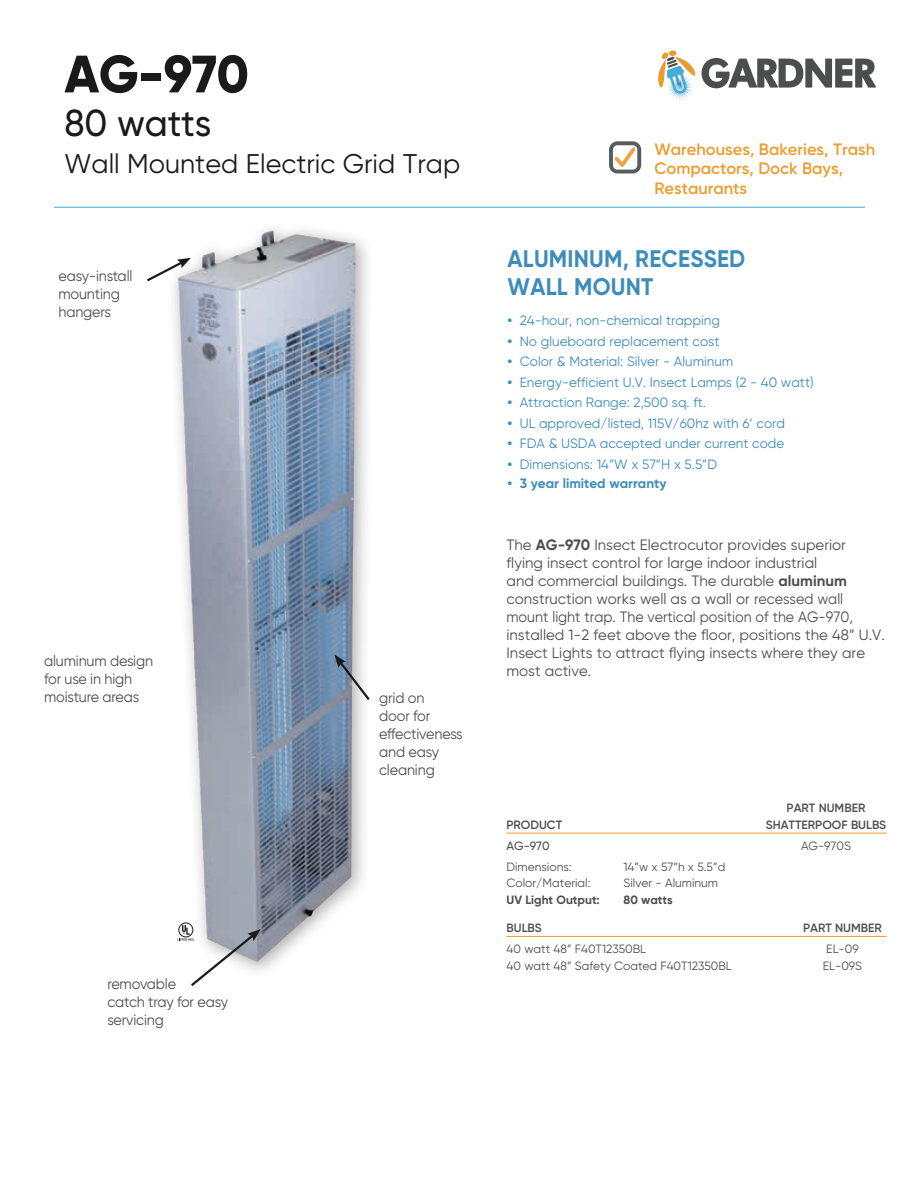
<style>
.page{position:relative;width:918px;height:1188px;background:#fff}
.page>*{position:absolute;margin:0;border:0;box-sizing:border-box;transform-origin:0 0}
.t1{font:800 52.5px "Gilroy";color:#1a1a1a}
.t2{font:500 37.5px "Gilroy";letter-spacing:-.005em;color:#1a1a1a}
.t3{font:27px "Gilroy";color:#1a1a1a}
.t4{font:700 24px/28.8px "Gilroy";letter-spacing:.01em;color:#3d8dba;scale:.94 1}
.t5{font:600 16.5px/19.8px "Gilroy";color:#ec9c2f}
.t6{font:15px/18px "Gilroy";color:#4c4e4d}
.t7{font:15px/18px "Gilroy";color:#4c4e4d;scale:.96 1}
.t8{font:13.5px "Gilroy";color:#3d8dba}
.t9{font:700 13.5px "Gilroy";color:#3d8dba}
.t10{font:12px "Gilroy";color:#4c4e4d}
.t11{font:600 12px "Gilroy";color:#4c4e4d}
.t12{font:700 12px "Gilroy";color:#4c4e4d}
.t13{font:500 12px "Gilroy";color:#4c4e4d}
.s1{font-weight:700}
</style>
<div class="page">
<div style="left:166px;top:219px;width:208px;height:761px;background:#1a1a1a;opacity:.35"></div>
<img style="left:177px;top:230px;width:179px;height:732px">
<svg style="left:334px;top:654px;width:38px;height:49px"></svg>
<svg style="left:147px;top:258px;width:44px;height:25px"></svg>
<hr style="left:54px;top:207px;width:811px;height:1px;background:#45acd5">
<svg style="left:658px;top:52px;width:218px;height:49px"></svg>
<div style="left:178px;top:923px;width:15px;height:14px;border:1px solid #1a1a1a;border-radius:50%"></div>
<svg style="left:177px;top:925px;width:84px;height:61px"></svg>
<svg style="left:609px;top:141px;width:32px;height:33px"></svg>
<hr style="left:507px;top:833px;width:380px;height:1px;background:#ec9c2f">
<hr style="left:507px;top:936px;width:380px;height:1px;background:#ec9c2f">
<h1 class="t1" style="left:64px;top:41px;width:186px">AG-970</h1>
<h2 class="t2" style="left:64px;top:100px;width:149px">80 watts</h2>
<h3 class="t3" style="left:64px;top:147px;width:397px">Wall Mounted Electric Grid Trap</h3>
<p class="t7" style="left:58px;top:267px;width:79px">easy-install mounting hangers</p>
<p class="t7" style="left:44px;top:652px;width:115px">aluminum design for use in high moisture areas</p>
<p class="t7" style="left:107px;top:975px;width:127px">removable<br>catch tray for easy servicing</p>
<p class="t7" style="left:379px;top:689px;width:89px">grid on<br>door for effectiveness and easy cleaning</p>
<p class="t5" style="left:654px;top:139px;width:222px">Warehouses, Bakeries, Trash<br>Compactors, Dock Bays,<br>Restaurants</p>
<h3 class="t4" style="left:508px;top:244px;width:254px">ALUMINUM, RECESSED<br>WALL MOUNT</h3>
<p class="t8" style="left:508px;top:312px;width:214px"><span class="s1">•</span> 24-hour, non-chemical trapping</p>
<p class="t8" style="left:508px;top:333px;width:213px"><span class="s1">•</span> No glueboard replacement cost</p>
<p class="t8" style="left:508px;top:353px;width:227px"><span class="s1">•</span> Color &amp; Material: Silver - Aluminum</p>
<p class="t8" style="left:508px;top:374px;width:308px"><span class="s1">•</span> Energy-efficient U.V. Insect Lamps (2 - 40 watt)</p>
<p class="t8" style="left:508px;top:394px;width:200px"><span class="s1">•</span> Attraction Range: 2,500 sq. ft.</p>
<p class="t8" style="left:508px;top:415px;width:279px"><span class="s1">•</span> UL approved/listed, 115V/60hz with 6’ cord</p>
<p class="t8" style="left:508px;top:435px;width:278px"><span class="s1">•</span> FDA &amp; USDA accepted under current code</p>
<p class="t8" style="left:508px;top:456px;width:211px"><span class="s1">•</span> Dimensions: 14”W x 57”H x 5.5”D</p>
<p class="t9" style="left:508px;top:475px;width:160px">• 3 year limited warranty</p>
<p class="t6" style="left:507px;top:535px;width:380px">The <span class="s1">AG-970</span> Insect Electrocutor provides superior flying insect control for large indoor industrial<br>and commercial buildings. The durable <span class="s1">aluminum </span>construction works well as a wall or recessed wall mount light trap. The vertical position of the AG-970, installed 1-2 feet above the floor, positions the 48” U.V.<br>Insect Lights to attract flying insects where they are most active.</p>
<p class="t11" style="left:787px;top:800px;width:80px">PART NUMBER</p>
<p class="t11" style="left:507px;top:817px;width:57px">PRODUCT</p>
<p class="t11" style="left:766px;top:817px;width:122px">SHATTERPOOF BULBS</p>
<p class="t13" style="left:507px;top:838px;width:45px">AG-970</p>
<p class="t10" style="left:801px;top:838px;width:51px">AG-970S</p>
<p class="t10" style="left:507px;top:859px;width:67px">Dimensions:</p>
<p class="t10" style="left:624px;top:859px;width:103px">14”w x 57”h x 5.5”d</p>
<p class="t10" style="left:507px;top:876px;width:85px">Color/Material:</p>
<p class="t10" style="left:624px;top:876px;width:96px">Silver - Aluminum</p>
<p class="t12" style="left:507px;top:892px;width:95px">UV Light Output:</p>
<p class="t12" style="left:624px;top:892px;width:51px">80 watts</p>
<p class="t11" style="left:507px;top:920px;width:37px">BULBS</p>
<p class="t11" style="left:803px;top:920px;width:80px">PART NUMBER</p>
<p class="t10" style="left:507px;top:942px;width:141px">40 watt 48” F40T12350BL</p>
<p class="t10" style="left:826px;top:942px;width:34px">EL-09</p>
<p class="t10" style="left:507px;top:958px;width:227px">40 watt 48” Safety Coated F40T12350BL</p>
<p class="t10" style="left:823px;top:958px;width:41px">EL-09S</p>
</div>
